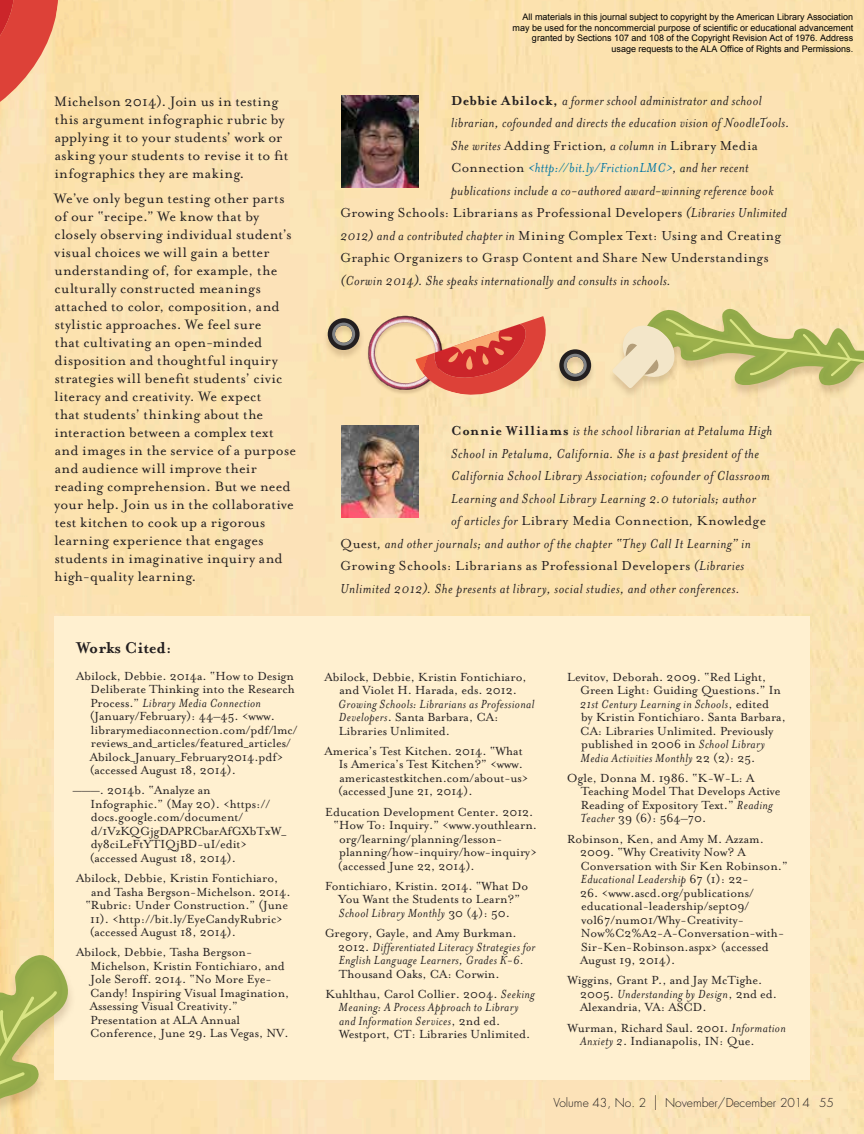
<style>
.page{position:relative;width:864px;height:1134px;background:#fff}
.page>*{position:absolute;margin:0;border:0;box-sizing:border-box;transform-origin:0 0}
.t1{font:700 18px "Mrs Eaves";color:#231f20}
.t2{font:15.75px/18px "Mrs Eaves Roman";letter-spacing:.015em;color:#231f20}
.t3{font:italic 15px/22.5px "Mrs Eaves";letter-spacing:.03em;color:#231f20}
.t4{font:15px/22.5px "Mrs Eaves Roman";letter-spacing:.025em;color:#231f20}
.t5{font:13.5px/13.5px "Mrs Eaves Roman";color:#231f20}
.t6{font:italic 13.5px/13.5px "Mrs Eaves";letter-spacing:.03em;color:#231f20}
.t7{font:300 12px "Futura";color:#231f20}
.t8{font:9px/10.8px "Arial";color:#000;text-align:right}
.s1{font-family:"Mrs Eaves Roman";font-style:normal}
.s2{font-weight:700;font-style:normal}
.s3{font-family:"Mrs Eaves";font-style:italic}
.s4{color:#0076a3}
.s5{font-size:18px}
</style>
<div class="page">
<img style="left:0;top:0;width:864px;height:1134px">
<img style="left:341px;top:426px;width:78px;height:92px">
<img style="left:341px;top:95px;width:78px;height:92px">
<div style="left:54px;top:617px;width:755px;height:463px;background:#fff0d0"></div>
<svg style="left:0;top:0;width:58px;height:144px;background:#ec9477"></svg>
<svg style="left:0;top:938px;width:79px;height:196px"></svg>
<div style="left:607px;top:325px;width:73px;height:74px;background:#fbe3b4"></div>
<svg style="left:612px;top:302px;width:252px;height:93px;background:#d7cf8f"></svg>
<div style="left:323px;top:318px;width:41px;height:41px;background:#674425;opacity:.21"></div>
<div style="left:554px;top:349px;width:42px;height:41px;background:#674425;opacity:.21"></div>
<svg style="left:559px;top:349px;width:32px;height:32px"></svg>
<svg style="left:328px;top:311px;width:222px;height:85px;background:#e5a385"></svg>
<p class="t2" style="left:54px;top:93px;width:236px">Michelson 2014). Join us in testing this argument infographic rubric by applying it to your students’ work or asking your students to revise it to fit infographics they are making.</p>
<p class="t2" style="left:54px;top:189px;width:243px">We’ve only begun testing other parts of our “recipe.” We know that by closely observing individual student’s visual choices we will gain a better understanding of, for example, the culturally constructed meanings attached to color, composition, and stylistic approaches. We feel sure<br>that cultivating an open-minded disposition and thoughtful inquiry strategies will benefit students’ civic literacy and creativity. We expect<br>that students’ thinking about the interaction between a complex text and images in the service of a purpose and audience will improve their reading comprehension. But we need your help. Join us in the collaborative test kitchen to cook up a rigorous learning experience that engages students in imaginative inquiry and high-quality learning.</p>
<h1 class="t1" style="left:76px;top:637px;width:97px">Works Cited:</h1>
<p class="t5" style="left:76px;top:669px;width:220px;text-align:right">Abilock, Debbie. 2014a. “How to Design<br>Deliberate Thinking into the Research</p>
<p class="t6" style="left:91px;top:696px;width:172px"><span class="s1">Process.”</span> Library Media Connection</p>
<p class="t5" style="left:90px;top:710px;width:209px">(January/February): 44–45. &lt;www. librarymediaconnection.com/pdf/lmc/ reviews_and_articles/featured_articles/ Abilock_January_February2014.pdf&gt; (accessed August 18, 2014).</p>
<p class="t5" style="left:90px;top:784px;width:198px;text-indent:-17px">———. 2014b. “Analyze an<br>Infographic.” (May 20). &lt;https:// docs.google.com/document/ d/1VzKQGjgDAPRCbarAfGXbTxW_ dy8ciLeFtYTIQjBD-uI/edit&gt; (accessed August 18, 2014).</p>
<p class="t5" style="left:76px;top:872px;width:204px">Abilock, Debbie, Kristin Fontichiaro,</p>
<p class="t5" style="left:91px;top:885px;width:201px">and Tasha Bergson-Michelson. 2014.</p>
<p class="t5" style="left:85px;top:899px;width:204px">“Rubric: Under Construction.” (June</p>
<p class="t5" style="left:90px;top:912px;width:194px">11). &lt;http://bit.ly/EyeCandyRubric&gt;</p>
<p class="t5" style="left:90px;top:926px;width:148px">(accessed August 18, 2014).</p>
<p class="t5" style="left:90px;top:946px;width:201px;text-indent:-14px">Abilock, Debbie, Tasha Bergson-Michelson, Kristin Fontichiaro, and Jole Seroff. 2014. “No More Eye-Candy! Inspiring Visual Imagination, Assessing Visual Creativity.” Presentation at ALA Annual Conference, June 29. Las Vegas, NV.</p>
<p class="t8" style="left:513px;top:11px;width:342px">All materials in this journal subject to copyright by the American Library Association may be used for the noncommercial purpose of scientific or educational advancement granted by Sections 107 and 108 of the Copyright Revision Act of 1976. Address usage requests to the ALA Office of Rights and Permissions.</p>
<p class="t3" style="left:451px;top:89px;width:340px"><span class="s2">Debbie Abilock,</span> a former school administrator and school librarian, cofounded and directs the education vision of NoodleTools.</p>
<p class="t4" style="left:451px;top:134px;width:308px"><span class="s3">She writes</span> Adding Friction<span class="s3">, a column in</span> Library Media</p>
<p class="t3" style="left:451px;top:157px;width:324px"><span class="s1">Connection</span> <span class="s4">&lt;http://bit.ly/FrictionLMC&gt;</span>, and her recent publications include a co-authored award-winning reference book</p>
<p class="t4" style="left:340px;top:202px;width:448px">Growing Schools: Librarians as Professional Developers <span class="s3">(Libraries Unlimited<br>2012) and a contributed chapter in</span> Mining Complex Text: Using and Creating<br>Graphic Organizers to Grasp Content and Share New Understandings</p>
<p class="t3" style="left:340px;top:269px;width:332px">(Corwin 2014). She speaks internationally and consults in schools.</p>
<p class="t3" style="left:451px;top:420px;width:323px"><span class="s2">Connie Williams</span> is the school librarian at Petaluma High School in Petaluma, California. She is a past president of the California School Library Association; cofounder of Classroom Learning and School Library Learning 2.0 tutorials; author</p>
<p class="t4" style="left:451px;top:510px;width:316px"><span class="s3">of articles for</span> Library Media Connection<span class="s3">,</span> Knowledge</p>
<p class="t3" style="left:340px;top:532px;width:412px"><span class="s1">Quest</span>, and other journals; and author of the chapter “They Call It Learning” in</p>
<p class="t4" style="left:340px;top:555px;width:406px">Growing Schools: Librarians as Professional Developers <span class="s3">(Libraries</span></p>
<p class="t3" style="left:340px;top:577px;width:401px">Unlimited 2012). She presents at library, social studies, and other conferences.</p>
<p class="t5" style="left:325px;top:670px;width:204px;text-align:center">Abilock, Debbie, Kristin Fontichiaro, and Violet H. Harada, eds. 2012.</p>
<p class="t6" style="left:338px;top:697px;width:198px">Growing Schools: Librarians as Professional</p>
<p class="t5" style="left:339px;top:710px;width:161px"><span class="s3">Developers</span>. Santa Barbara, CA:<br>Libraries Unlimited.</p>
<p class="t5" style="left:338px;top:744px;width:192px;text-indent:-13px">America’s Test Kitchen. 2014. “What Is America’s Test Kitchen?” &lt;www. americastestkitchen.com/about-us&gt; (accessed June 21, 2014).</p>
<p class="t5" style="left:325px;top:805px;width:210px">Education Development Center. 2012.</p>
<p class="t5" style="left:334px;top:818px;width:205px">“How To: Inquiry.” &lt;www.youthlearn.</p>
<p class="t5" style="left:339px;top:832px;width:165px">org/learning/planning/lesson-</p>
<p class="t5" style="left:339px;top:845px;width:199px">planning/how-inquiry/how-inquiry&gt;</p>
<p class="t5" style="left:338px;top:859px;width:138px">(accessed June 22, 2014).</p>
<p class="t5" style="left:325px;top:879px;width:205px;text-align:center">Fontichiaro, Kristin. 2014. “What Do<br>You Want the Students to Learn?”</p>
<p class="t6" style="left:339px;top:906px;width:173px">School Library Monthly <span class="s1">30 (4): 50.</span></p>
<p class="t5" style="left:325px;top:926px;width:193px">Gregory, Gayle, and Amy Burkman.</p>
<p class="t6" style="left:338px;top:940px;width:199px"><span class="s1">2012.</span> Differentiated Literacy Strategies for<br>English Language Learners, Grades K-6.</p>
<p class="t5" style="left:325px;top:964px;width:211px;line-height:20.2px;text-indent:13px">Thousand Oaks, CA: Corwin.<br>Kuhlthau, Carol Collier. 2004. <span class="s3">Seeking</span></p>
<p class="t6" style="left:339px;top:1001px;width:181px">Meaning: A Process Approach to Library and Information Services<span class="s1">, 2nd ed.</span></p>
<p class="t5" style="left:339px;top:1028px;width:193px">Westport, CT: Libraries Unlimited.</p>
<p class="t5" style="left:580px;top:670px;width:202px;text-indent:-13px">Levitov, Deborah. 2009. “Red Light,<br>Green Light: Guiding Questions.” In</p>
<p class="t6" style="left:580px;top:697px;width:191px">21st Century Learning in Schools<span class="s1">, edited</span></p>
<p class="t5" style="left:580px;top:710px;width:207px">by Kristin Fontichiaro. Santa Barbara,<br>CA: Libraries Unlimited. Previously published in 2006 in <span class="s3">School Library</span></p>
<p class="t6" style="left:581px;top:751px;width:176px">Media Activities Monthly <span class="s1">22 (2): 25.</span></p>
<p class="t5" style="left:581px;top:771px;width:201px;text-indent:-14px">Ogle, Donna M. 1986. “K-W-L: A<br>Teaching Model That Develops Active<br>Reading of Expository Text.” <span class="s3">Reading<br>Teacher</span> 39 (6): 564–70.</p>
<p class="t5" style="left:580px;top:832px;width:209px;text-indent:-13px">Robinson, Ken, and Amy M. Azzam.<br>2009. “Why Creativity Now? A<br>Conversation with Sir Ken Robinson.”</p>
<p class="t6" style="left:581px;top:872px;width:169px">Educational Leadership <span class="s1">67 (1): 22-</span></p>
<p class="t5" style="left:580px;top:886px;width:206px">26. &lt;www.ascd.org/publications/ educational-leadership/sept09/ vol67/num01/Why-Creativity-<br>Now%C2%A2-A-Conversation-with-<br>Sir-Ken-Robinson.aspx&gt; (accessed<br>August 19, 2014).</p>
<p class="t5" style="left:568px;top:974px;width:196px">Wiggins, Grant P., and Jay McTighe.</p>
<p class="t6" style="left:580px;top:987px;width:198px"><span class="s1">2005.</span> Understanding by Design<span class="s1">, 2nd ed.</span></p>
<p class="t5" style="left:568px;top:997px;width:220px;line-height:20.2px;text-indent:12px">Alexandria, VA: ASCD.<br>Wurman, Richard Saul. 2001. <span class="s3">Information</span></p>
<p class="t5" style="left:580px;top:1034px;width:176px"><span class="s3">Anxiety 2</span>. Indianapolis, IN: Que.</p>
<p class="t7" style="left:554px;top:1095px;width:282px">Volume 43, No. 2 <span class="s5">|</span> November/December 2014 55</p>
</div>
